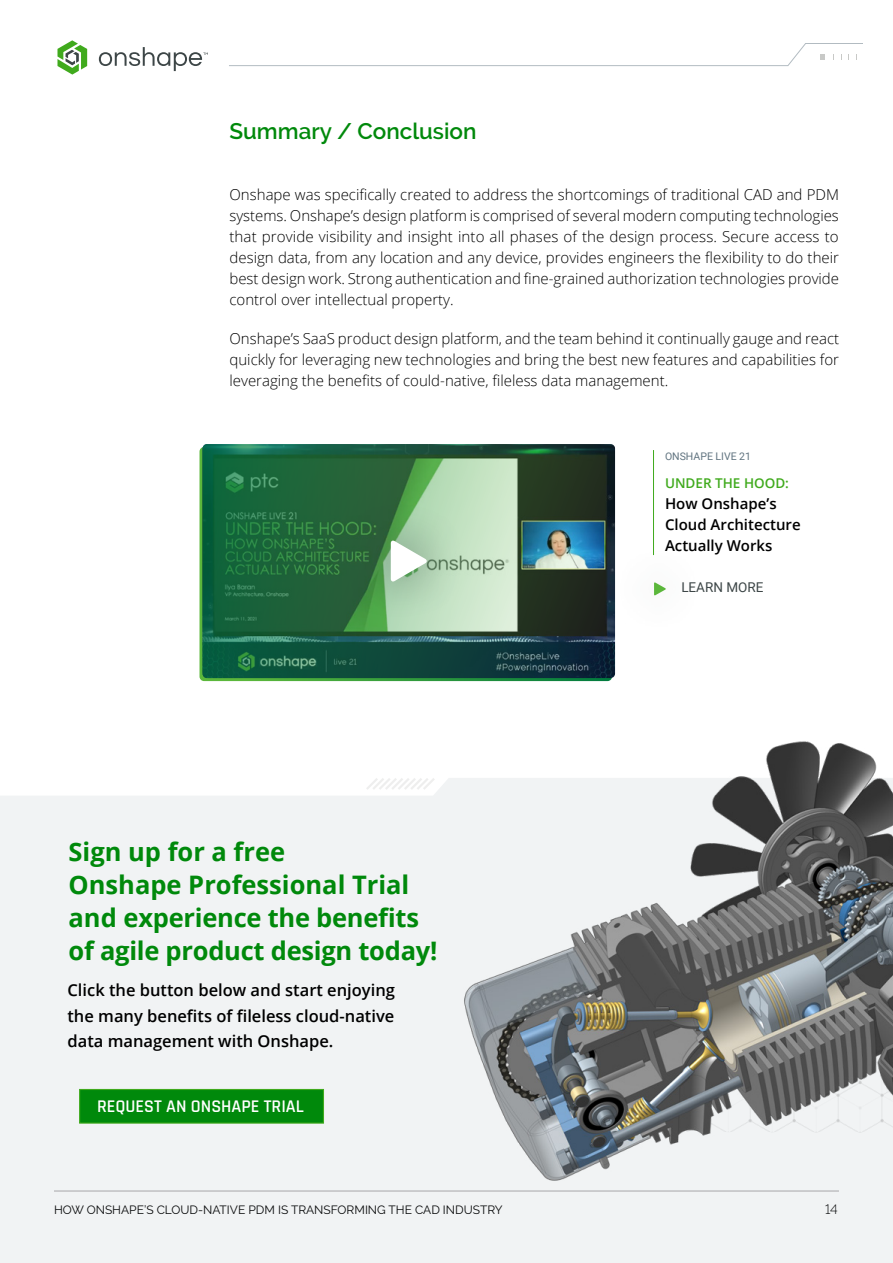
<style>
.page{position:relative;width:893px;height:1263px;background:#fff}
.page>*{position:absolute;margin:0;border:0;box-sizing:border-box;transform-origin:0 0}
.t1{font:700 25.5px/33px "Open Sans";letter-spacing:-.01em;color:#00890b}
.t2{font:600 22.5px "PTC Raleway";color:#00890b}
.t3{font:600 18px "Rajdhani";color:#fff}
.t4{font:600 16.5px/25.5px "Open Sans";color:#000;text-align:justify}
.t5{font:300 15px/21px "Open Sans";color:#000;text-align:justify}
.t6{font:600 15px/21px "Open Sans";color:#000}
.t7{font:600 13.5px "Open Sans";color:#40aa1d}
.t8{font:13.5px "Roboto";color:#3d4647}
.t9{font:300 13.5px "PTC Raleway";color:#000}
.t10{font:12px "PTC Raleway";color:#000}
.t11{font:10.5px "Roboto";color:#617480}
</style>
<div class="page">
<svg style="left:229px;top:43px;width:634px;height:23px"></svg>
<svg style="left:99px;top:47px;width:109px;height:24px"></svg>
<svg style="left:57px;top:40px;width:30px;height:35px"></svg>
<div style="left:0;top:796px;width:893px;height:467px;background:#f1f3f4"></div>
<svg style="left:366px;top:778px;width:42px;height:11px"></svg>
<div style="left:79px;top:1089px;width:245px;height:35px;background:#00890b;border:1px solid #40aa1d"></div>
<img style="left:202px;top:444px;width:413px;height:234px;border-radius:4px">
<div style="left:347px;top:501px;width:119px;height:120px;background:#3d4647;opacity:.75"></div>
<svg style="left:391px;top:540px;width:36px;height:42px"></svg>
<svg style="left:654px;top:582px;width:12px;height:14px"></svg>
<hr style="left:653px;top:450px;width:1px;height:105px;background:#40aa1d">
<img style="left:408px;top:681px;width:485px;height:569px">
<h2 class="t2" style="left:230px;top:118px;width:249px">Summary / Conclusion</h2>
<p class="t5" style="left:230px;top:184px;width:611px">Onshape was specifically created to address the shortcomings of traditional CAD and PDM systems. Onshape’s design platform is comprised of several modern computing technologies that provide visibility and insight into all phases of the design process. Secure access to design data, from any location and any device, provides engineers the flexibility to do their best design work. Strong authentication and fine-grained authorization technologies provide control over intellectual property.</p>
<p class="t5" style="left:230px;top:328px;width:611px">Onshape’s SaaS product design platform, and the team behind it continually gauge and react quickly for leveraging new technologies and bring the best new features and capabilities for leveraging the benefits of could-native, fileless data management.</p>
<p class="t11" style="left:665px;top:449px;width:88px">ONSHAPE LIVE 21</p>
<p class="t7" style="left:665px;top:473px;width:125px">UNDER THE HOOD:</p>
<p class="t6" style="left:665px;top:492px;width:137px">How Onshape’s<br>Cloud Architecture<br>Actually Works</p>
<h1 class="t1" style="left:69px;top:835px;width:370px">Sign up for a free<br>Onshape Professional Trial and experience the benefits of agile product design today!</h1>
<p class="t4" style="left:68px;top:977px;width:329px">Click the button below and start enjoying the many benefits of fileless cloud-native data management with Onshape.</p>
<p class="t3" style="left:97px;top:1095px;width:208px">REQUEST AN ONSHAPE TRIAL</p>
<p class="t8" style="left:681px;top:577px;width:84px">LEARN MORE</p>
<p class="t10" style="left:54px;top:1203px;width:450px">HOW ONSHAPE’S CLOUD-NATIVE PDM IS TRANSFORMING THE CAD INDUSTRY</p>
<p class="t9" style="left:825px;top:1202px;width:14px">14</p>
</div>
